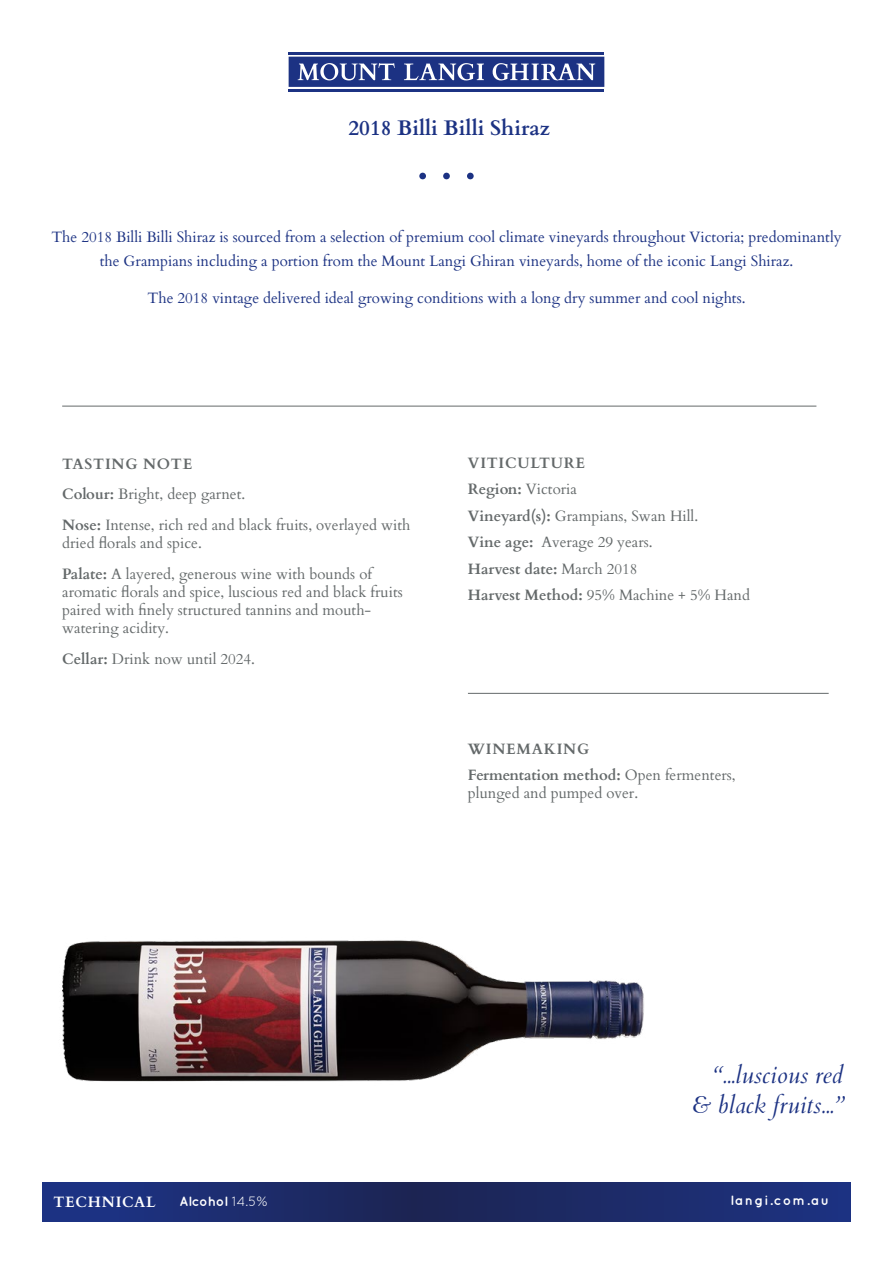
<style>
.page{position:relative;width:893px;height:1263px;background:#fff}
.page>*{position:absolute;margin:0;border:0;box-sizing:border-box;transform-origin:0 0}
.t1{font:52.5px "Cardo";color:#1c3283}
.t2{font:italic 24px/30px "Cardo";color:#1c3283;text-align:right}
.t3{font:700 21px "Cardo";color:#1c3283}
.t4{font:15px/26.5px "Cardo";color:#64696a}
.t5{font:15px/24px "Cardo";color:#1c3283;text-align:center}
.t6{font:700 15px/26.5px "Cardo";color:#64696a}
.t7{font:700 15px "Cardo";letter-spacing:.05em;color:#fff}
.t8{font:700 13.5px "Quicksand";color:#fff}
.t9{font:700 13.5px "Quicksand";letter-spacing:.085em;color:#fff}
.s1{font-weight:700}
.s2{font-weight:400}
</style>
<div class="page">
<div style="left:43px;top:1182px;width:807px;height:39px;background:#1d2f78"></div>
<hr style="left:289px;top:89px;width:315px;height:2px;background:#1c3283">
<hr style="left:289px;top:52px;width:315px;height:2px;background:#1c3283">
<svg style="left:289px;top:57px;width:315px;height:30px;background:#445699"></svg>
<img style="left:53px;top:940px;width:605px;height:282px">
<hr style="left:62px;top:406px;width:754px;height:1px;background:#64696a">
<hr style="left:468px;top:693px;width:361px;height:1px;background:#64696a">
<h3 class="t3" style="left:348px;top:111px;width:203px">2018 Billi Billi Shiraz</h3>
<h1 class="t1" style="left:416px;top:133px;width:63px">···</h1>
<p class="t5" style="left:51px;top:225px;width:792px">The 2018 Billi Billi Shiraz is sourced from a selection of premium cool climate vineyards throughout Victoria; predominantly the Grampians including a portion from the Mount Langi Ghiran vineyards, home of the iconic Langi Shiraz.</p>
<p class="t5" style="left:148px;top:285px;width:599px">The 2018 vintage delivered ideal growing conditions with a long dry summer and cool nights.</p>
<p class="t4" style="left:62px;top:447px;width:350px;line-height:30.8px"><span class="s1">TASTING NOTE<br>Colour:</span> Bright, deep garnet.<br><span class="s1">Nose:</span> Intense, rich red and black fruits, overlayed with</p>
<p class="t4" style="left:62px;top:527px;width:311px;line-height:30.8px">dried florals and spice.<br><span class="s1">Palate:</span> A layered, generous wine with bounds of</p>
<p class="t4" style="left:62px;top:582px;width:342px;line-height:18px">aromatic florals and spice, luscious red and black fruits paired with finely structured tannins and mouth&shy;watering acidity.</p>
<p class="t4" style="left:62px;top:644px;width:194px"><span class="s1">Cellar:</span> Drink now until 2024.</p>
<p class="t4" style="left:468px;top:449px;width:284px"><span class="s1">VITICULTURE<br>Region:</span> Victoria<br><span class="s1">Vineyard(s):</span> Grampians, Swan Hill.<br><span class="s1">Vine age:</span> Average 29 years.<br><span class="s1">Harvest date:</span> March 2018<br><span class="s1">Harvest Method:</span> 95% Machine + 5% Hand</p>
<p class="t6" style="left:468px;top:734px;width:269px">WINEMAKING<br>Fermentation method: <span class="s2">Open fermenters,</span></p>
<p class="t4" style="left:468px;top:779px;width:172px">plunged and pumped over.</p>
<p class="t7" style="left:54px;top:1190px;width:104px">TECHNICAL</p>
<p class="t8" style="left:180px;top:1193px;width:90px">Alcohol <span class="s2">14.5%</span></p>
<h2 class="t2" style="left:693px;top:1059px;width:152px">“...luscious red &amp; black fruits...”</h2>
<p class="t9" style="left:730px;top:1192px;width:100px">langi.com.au</p>
</div>
